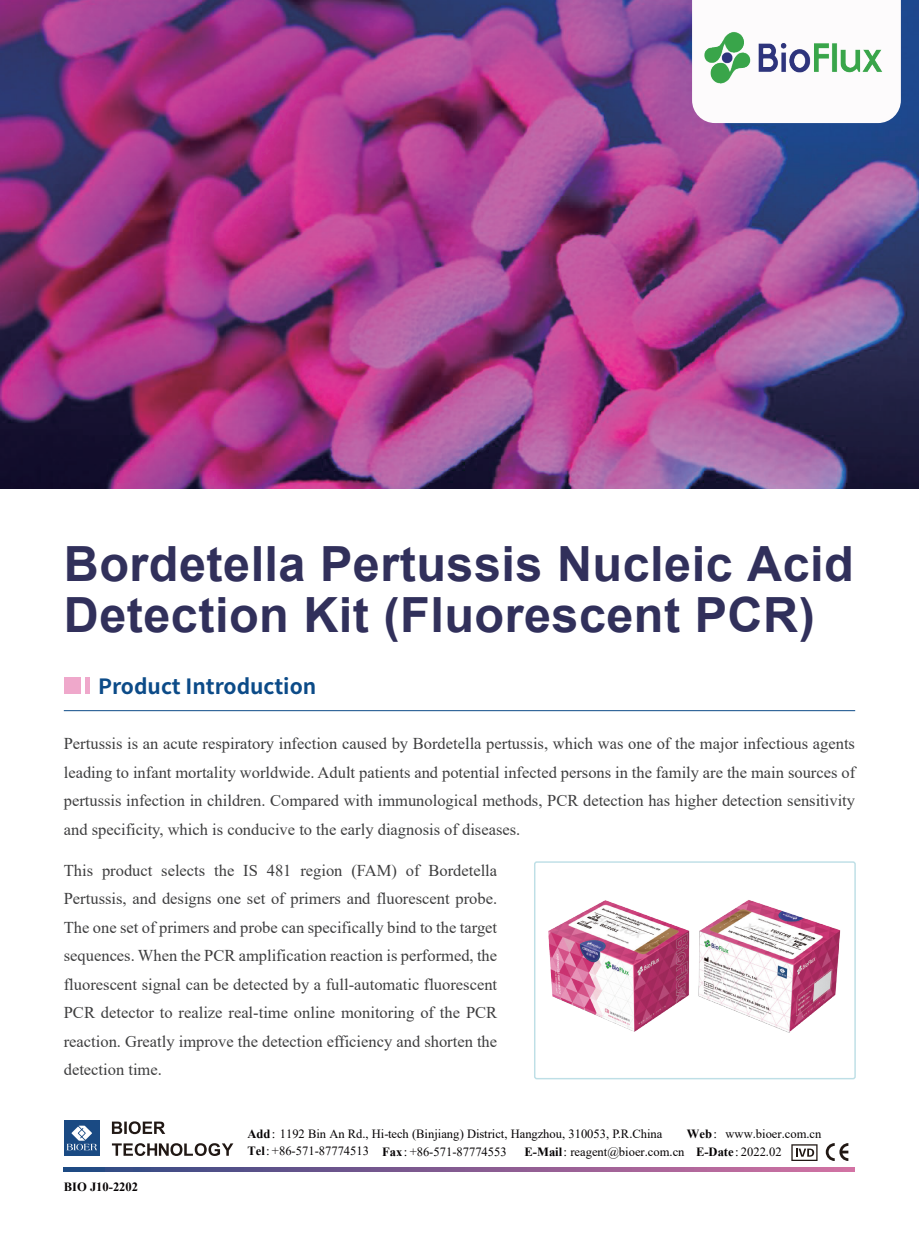
<style>
.page{position:relative;width:919px;height:1238px;background:#fff}
.page>*{position:absolute;margin:0;border:0;box-sizing:border-box;transform-origin:0 0}
.t1{font:700 48.6px/50.6px "Arial";letter-spacing:.01em;color:#31305b}
.t2{font:700 21px "Source Han Sans CN";color:#0c4b88}
.t3{font:16.5px/28.5px "Times New Roman";color:#3e3e3f;text-align:justify}
.t4{font:12.6px "Times New Roman";color:#060304}
.t5{font:700 12.6px/17.5px "Times New Roman";color:#060304}
.s1{font-family:"Adobe Song Std";font-weight:300}
.s2{font-weight:700}
</style>
<div class="page">
<img style="left:0;top:0;width:918px;height:488px">
<div style="left:64px;top:677px;width:16px;height:17px;background:#efa8cb"></div>
<hr style="left:85px;top:677px;width:4px;height:17px;background:#efa8cb">
<hr style="left:64px;top:710px;width:791px;height:1px;background:#0c4b88">
<div style="left:534px;top:861px;width:321px;height:218px;border:1px solid #bedfe6;border-radius:2px"></div>
<svg style="left:692px;top:0;width:208px;height:123px"></svg>
<img style="left:692px;top:27px;width:204px;height:59px">
<svg style="left:64px;top:1167px;width:790px;height:4px;background:#815c91"></svg>
<div style="left:64px;top:1120px;width:36px;height:35px;background:#1a4a83"></div>
<svg style="left:67px;top:1125px;width:30px;height:25px"></svg>
<svg style="left:112px;top:1143px;width:121px;height:12px"></svg>
<svg style="left:112px;top:1121px;width:53px;height:13px"></svg>
<svg style="left:791px;top:1144px;width:26px;height:16px"></svg>
<svg style="left:825px;top:1143px;width:23px;height:17px"></svg>
<img style="left:548px;top:900px;width:293px;height:132px">
<h1 class="t1" style="left:64px;top:539px;width:791px">Bordetella Pertussis Nucleic Acid<br>Detection Kit (Fluorescent PCR)</h1>
<p class="t2" style="left:98px;top:674px;width:220px">Product Introduction</p>
<p class="t3" style="left:64px;top:729px;width:792px">Pertussis is an acute respiratory infection caused by Bordetella pertussis, which was one of the major infectious agents leading to infant mortality worldwide. Adult patients and potential infected persons in the family are the main sources of pertussis infection in children. Compared with immunological methods, PCR detection has higher detection sensitivity and specificity, which is conducive to the early diagnosis of diseases.</p>
<p class="t3" style="left:64px;top:855px;width:435px">This product selects the IS 481 region (FAM) of Bordetella Pertussis, and designs one set of primers and fluorescent probe.<br>The one set of primers and probe can specifically bind to the target sequences. When the PCR amplification reaction is performed, the fluorescent signal can be detected by a full-automatic fluorescent PCR detector to realize real-time online monitoring of the PCR reaction. Greatly improve the detection efficiency and shorten the detection time.</p>
<p class="t5" style="left:64px;top:1177px;width:76px">BIO J10-2202</p>
<p class="t5" style="left:247px;top:1124px;width:37px">Add<span class="s1">：<br></span>Tel<span class="s1">：</span></p>
<p class="t4" style="left:280px;top:1124px;width:384px">1192 Bin An Rd., Hi-tech (Binjiang) District, Hangzhou, 310053, P.R.China</p>
<p class="t4" style="left:687px;top:1124px;width:136px"><span class="s2">Web</span><span class="s1">：</span>www.bioer.com.cn</p>
<p class="t4" style="left:272px;top:1142px;width:99px">+86-571-87774513</p>
<p class="t4" style="left:382px;top:1142px;width:126px"><span class="s2">Fax</span><span class="s1">：</span>+86-571-87774553</p>
<p class="t4" style="left:524px;top:1142px;width:258px"><span class="s2">E-Mail</span><span class="s1">：</span>reagent@bioer.com.cn <span class="s2">E-Date</span><span class="s1">：</span>2022.02</p>
</div>
